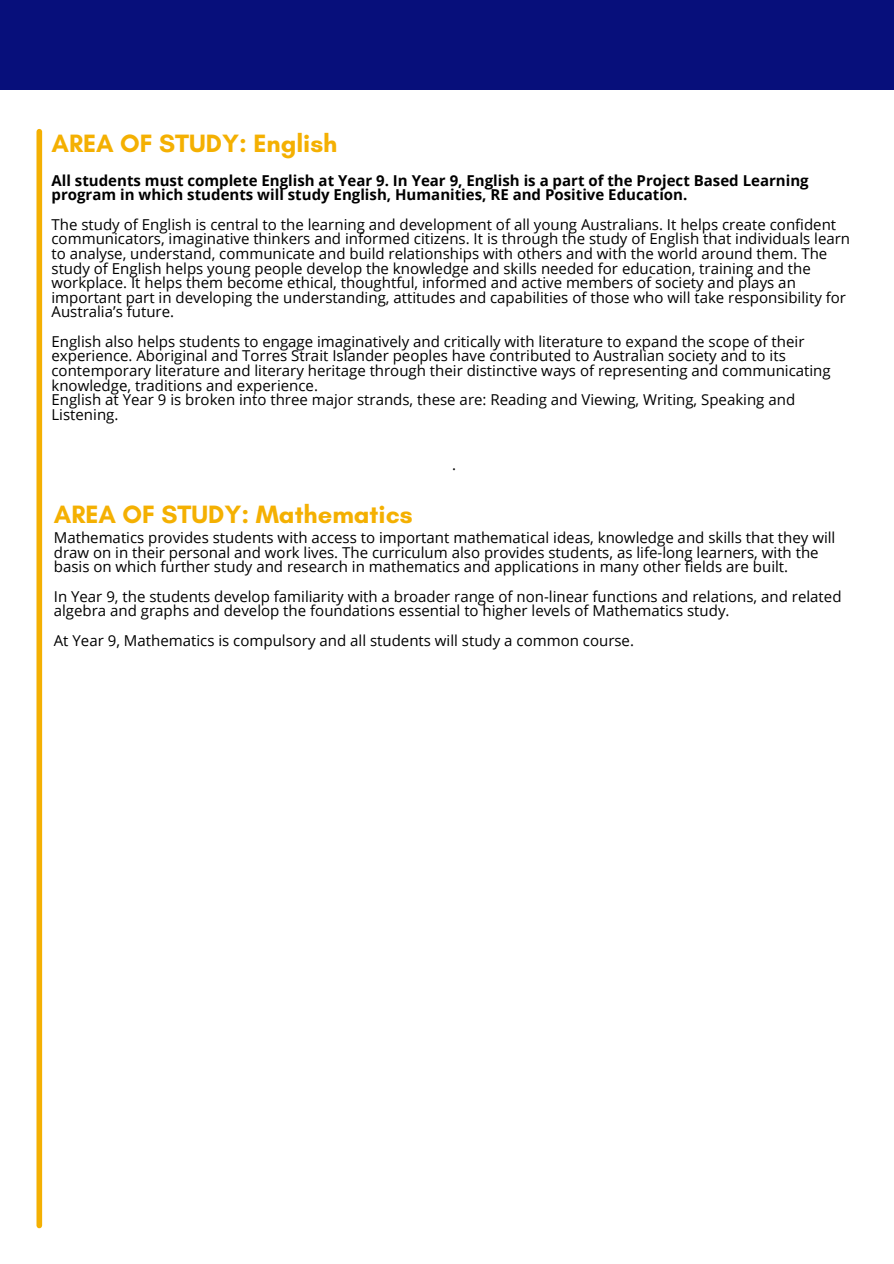
<style>
.page{position:relative;width:894px;height:1264px;background:#fff}
.page>*{position:absolute;margin:0;border:0;box-sizing:border-box;transform-origin:0 0}
.t1{font:700 25.5px "Glacial Indifference";color:#f4b002}
.t2{font:15px/14.7px "Open Sans";color:#000}
.t3{font:700 15px/14.7px "Open Sans";color:#000}
</style>
<div class="page">
<div style="left:0;top:0;width:893px;height:89px;background:#070f7b"></div>
<div style="left:36px;top:132px;width:6px;height:1093px;background:#f4b002"></div>
<p class="t1" style="left:51px;top:128px;width:287px">AREA OF STUDY: English</p>
<p class="t3" style="left:51px;top:172px;width:758px">All students must complete English at Year 9. In Year 9, English is a part of the Project Based Learning program in which students will study English, Humanities, RE and Positive Education.</p>
<p class="t2" style="left:51px;top:216px;width:799px">The study of English is central to the learning and development of all young Australians. It helps create confident communicators, imaginative thinkers and informed citizens. It is through the study of English that individuals learn to analyse, understand, communicate and build relationships with others and with the world around them. The study of English helps young people develop the knowledge and skills needed for education, training and the workplace. It helps them become ethical, thoughtful, informed and active members of society and plays an important part in developing the understanding, attitudes and capabilities of those who will take responsibility for Australia’s future.</p>
<p class="t2" style="left:51px;top:333px;width:780px">English also helps students to engage imaginatively and critically with literature to expand the scope of their experience. Aboriginal and Torres Strait Islander peoples have contributed to Australian society and to its contemporary literature and literary heritage through their distinctive ways of representing and communicating knowledge, traditions and experience.</p>
<p class="t2" style="left:51px;top:392px;width:745px">English at Year 9 is broken into three major strands, these are: Reading and Viewing, Writing, Speaking and<br>Listening.</p>
<p class="t1" style="left:54px;top:499px;width:360px">AREA OF STUDY: Mathematics</p>
<p class="t2" style="left:452px;top:456px;width:5px">.</p>
<p class="t2" style="left:54px;top:530px;width:782px">Mathematics provides students with access to important mathematical ideas, knowledge and skills that they will draw on in their personal and work lives. The curriculum also provides students, as life-long learners, with the basis on which further study and research in mathematics and applications in many other fields are built.</p>
<p class="t2" style="left:54px;top:588px;width:789px">In Year 9, the students develop familiarity with a broader range of non-linear functions and relations, and related algebra and graphs and develop the foundations essential to higher levels of Mathematics study.</p>
<p class="t2" style="left:54px;top:632px;width:581px">At Year 9, Mathematics is compulsory and all students will study a common course.</p>
</div>
